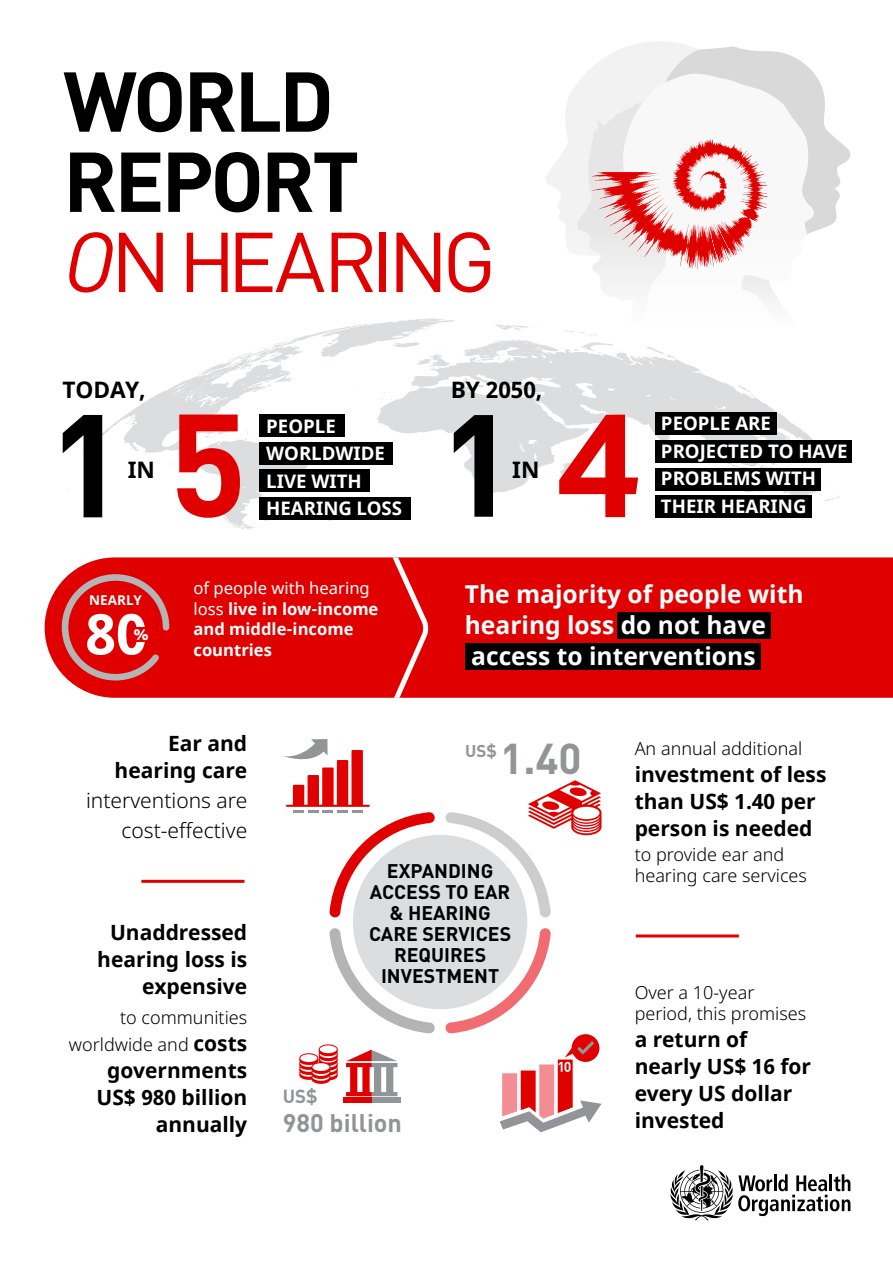
<style>
.page{position:relative;width:893px;height:1263px;background:#fff}
.page>*{position:absolute;margin:0;border:0;box-sizing:border-box;transform-origin:0 0}
.t1{font:700 83.4px/80.1px "DIN Pro";letter-spacing:-.04em;color:#000}
.Body{font:700 56.1px "Noto Sans";color:#fff}
.Body-2{font:700 42.6px "DIN";color:#939498}
.Body-3{font:700 25.2px "DIN";color:#939498}
.Body-4{font:700 24.6px/31.2px "Noto Sans";color:#fff}
.Body-5{font:700 22.65px "Noto Sans";color:#000}
.Body-6{font:700 21px/27px "Noto Sans";color:#000;text-align:right}
.Body-7{font:300 21px/30px "Noto Sans";color:#000;text-align:right}
.Body-8{font:700 19.5px/21px "DIN";color:#000;text-align:center}
.Body-9{font:700 18.6px/27.5px "Noto Sans";color:#fff}
.Body-10{font:700 18.6px "DIN";color:#939498}
.Body-11{font:300 18px/21px "Noto Sans";color:#000}
.Body-12{font:700 17.1px "Noto Sans";color:#fff}
.Body-13{font:700 16.95px "DIN";color:#939498}
.Body-14{font:700 16.65px/20.4px "Noto Sans";color:#fff}
.Body-15{font:700 13.5px "Noto Sans";color:#fff}
.s1{font-weight:400;font-style:italic;color:#e10000}
.s2{font-weight:400;color:#e10000}
.s3{font-weight:400}
.s4{font-weight:700;font-size:21px}
</style>
<div class="page">
<div style="left:45px;top:557px;width:848px;height:141px;background:#e10000"></div>
<svg style="left:388px;top:557px;width:45px;height:141px;background:#e42020"></svg>
<svg style="left:83px;top:318px;width:757px;height:212px"></svg>
<div style="left:259px;top:414px;width:86px;height:23px;background:#000"></div>
<div style="left:259px;top:442px;width:134px;height:23px;background:#000"></div>
<div style="left:259px;top:470px;width:111px;height:22px;background:#000"></div>
<div style="left:259px;top:497px;width:152px;height:23px;background:#000"></div>
<svg style="left:177px;top:414px;width:63px;height:104px"></svg>
<svg style="left:63px;top:415px;width:39px;height:102px"></svg>
<div style="left:655px;top:412px;width:122px;height:23px;background:#000"></div>
<div style="left:655px;top:440px;width:197px;height:23px;background:#000"></div>
<div style="left:655px;top:468px;width:166px;height:22px;background:#000"></div>
<div style="left:655px;top:495px;width:157px;height:23px;background:#000"></div>
<svg style="left:559px;top:415px;width:79px;height:102px"></svg>
<svg style="left:454px;top:415px;width:39px;height:102px"></svg>
<svg style="left:58px;top:571px;width:115px;height:113px;background:#da1e1e"></svg>
<div style="left:133px;top:627px;width:15px;height:15px;background:#e10000"></div>
<div style="left:617px;top:612px;width:154px;height:27px;background:#000"></div>
<div style="left:465px;top:644px;width:296px;height:26px;background:#000"></div>
<div style="left:353px;top:835px;width:174px;height:174px;background:#dcddde;border-radius:50%"></div>
<svg style="left:446px;top:928px;width:155px;height:204px"></svg>
<svg style="left:329px;top:928px;width:106px;height:106px"></svg>
<svg style="left:283px;top:739px;width:152px;height:178px"></svg>
<svg style="left:446px;top:780px;width:155px;height:137px"></svg>
<div style="left:372px;top:1097px;width:29px;height:6px;background:#939498"></div>
<div style="left:343px;top:1097px;width:29px;height:6px;background:#e10000"></div>
<svg style="left:346px;top:1050px;width:51px;height:46px"></svg>
<svg style="left:299px;top:1044px;width:39px;height:40px"></svg>
<hr style="left:141px;top:880px;width:103px;height:3px;background:#e10000">
<hr style="left:636px;top:934px;width:103px;height:3px;background:#e10000">
<svg style="left:670px;top:1165px;width:180px;height:55px"></svg>
<svg style="left:545px;top:41px;width:142px;height:290px"></svg>
<svg style="left:648px;top:46px;width:203px;height:286px"></svg>
<svg style="left:574px;top:94px;width:27px;height:238px;fill:#f2f2f2"></svg>
<svg style="left:601px;top:73px;width:214px;height:259px"></svg>
<svg style="left:592px;top:139px;width:176px;height:130px"></svg>
<p class="t1" style="left:63px;top:58px;width:435px">WORLD<br>REPORT<br><span class="s1">O</span><span class="s2">N HEARING</span></p>
<p class="Body-5" style="left:63px;top:374px;width:85px">TODAY,</p>
<p class="Body-5" style="left:128px;top:454px;width:29px">IN</p>
<p class="Body-9" style="left:266px;top:413px;width:137px">PEOPLE<br>WORLDWIDE<br>LIVE WITH<br>HEARING LOSS</p>
<p class="Body-5" style="left:451px;top:374px;width:93px">BY 2050,</p>
<p class="Body-5" style="left:512px;top:454px;width:29px">IN</p>
<p class="Body-9" style="left:661px;top:410px;width:188px">PEOPLE ARE<br>PROJECTED TO HAVE<br>PROBLEMS WITH<br>THEIR HEARING</p>
<p class="Body-14" style="left:193px;top:578px;width:186px"><span class="s3">of people with hearing loss</span> live in low-income and middle-income countries</p>
<p class="Body-15" style="left:89px;top:591px;width:54px">NEARLY</p>
<p class="Body-4" style="left:465px;top:579px;width:340px">The majority of people with hearing loss do not have access to interventions</p>
<p class="Body" style="left:85px;top:594px;width:63px">80</p>
<p class="Body-12" style="left:134px;top:622px;width:17px">%</p>
<p class="Body-6" style="left:115px;top:730px;width:134px">Ear and hearing care</p>
<p class="Body-7" style="left:86px;top:786px;width:163px">interventions are cost-effective</p>
<p class="Body-6" style="left:97px;top:920px;width:151px">Unaddressed hearing loss is expensive</p>
<p class="Body-11" style="left:69px;top:1005px;width:180px;line-height:27px;text-align:right">to communities worldwide and <span class="s4">costs</span></p>
<p class="Body-6" style="left:96px;top:1058px;width:152px">governments<br>US$ 980 billion annually</p>
<p class="Body-13" style="left:465px;top:740px;width:33px">US$</p>
<p class="Body-2" style="left:500px;top:731px;width:83px">1.40</p>
<p class="Body-8" style="left:369px;top:860px;width:144px">EXPANDING<br>ACCESS TO EAR &amp; HEARING<br>CARE SERVICES<br>REQUIRES<br>INVESTMENT</p>
<p class="Body-10" style="left:283px;top:1084px;width:36px">US$</p>
<p class="Body-3" style="left:283px;top:1107px;width:121px">980 billion</p>
<p class="Body-11" style="left:635px;top:738px;width:169px">An annual additional</p>
<p class="Body-6" style="left:635px;top:761px;width:193px;text-align:left">investment of less than US$ 1.40 per person is needed</p>
<p class="Body-11" style="left:635px;top:845px;width:174px">to provide ear and hearing care services</p>
<p class="Body-11" style="left:635px;top:982px;width:173px">Over a 10-year period, this promises</p>
<p class="Body-6" style="left:635px;top:1026px;width:178px;text-align:left">a return of nearly US$ 16 for every US dollar invested</p>
</div>
